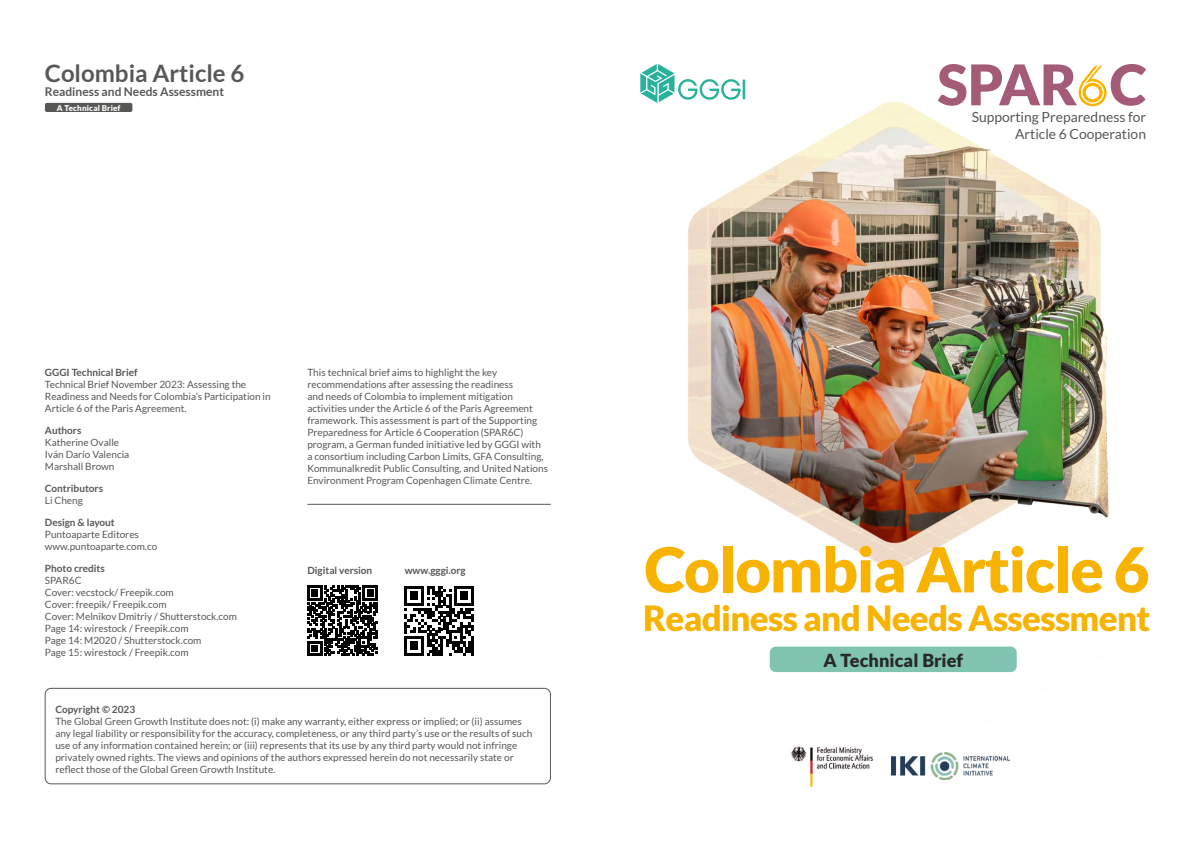
<style>
.page{position:relative;width:1191px;height:842px;background:#fff}
.page>*{position:absolute;margin:0;border:0;box-sizing:border-box;transform-origin:0 0}
.t1{font:900 62px "Lato";letter-spacing:-.02em;color:#f7b300}
.t2{font:900 34.7px "Lato";letter-spacing:-.02em;color:#f7b300}
.t3{font:700 24px "Lato";color:#575756}
.t4{font:900 18px "Lato";color:#282827}
.t5{font:13.9px/17px "Lato";color:#575756;text-align:right}
.t6{font:700 12px "Lato";color:#575756}
.t7{font:10px/12px "Lato";color:#575756}
.t8{font:700 10px "Lato";color:#575756}
.t9{font:900 8px "Lato";letter-spacing:.015em;color:#fff}
</style>
<div class="page">
<img style="left:688px;top:79px;width:421px;height:594px">
<div style="left:45px;top:688px;width:505px;height:96px;border:1px solid #575756;border-radius:6px"></div>
<svg style="left:307px;top:585px;width:71px;height:71px"></svg>
<hr style="left:307px;top:504px;width:243px;height:1px;background:#575756">
<svg style="left:937px;top:64px;width:209px;height:42px"></svg>
<svg style="left:640px;top:64px;width:105px;height:39px"></svg>
<img style="left:891px;top:752px;width:119px;height:27px">
<img style="left:791px;top:746px;width:82px;height:42px">
<div style="left:45px;top:103px;width:87px;height:9px;background:#575756;border-radius:2px"></div>
<div style="left:769px;top:647px;width:247px;height:25px;background:#80c3b1;border-radius:6px"></div>
<svg style="left:404px;top:586px;width:70px;height:69px"></svg>
<h3 class="t3" style="left:45px;top:59px;width:201px">Colombia Article 6</h3>
<p class="t6" style="left:45px;top:85px;width:181px">Readiness and Needs Assessment</p>
<p class="t9" style="left:57px;top:103px;width:65px">A Technical Brief</p>
<p class="t8" style="left:45px;top:367px;width:94px">GGGI Technical Brief</p>
<p class="t7" style="left:45px;top:378px;width:227px">Technical Brief November 2023: Assessing the<br>Readiness and Needs for Colombia’s Participation in<br>Article 6 of the Paris Agreement.</p>
<p class="t8" style="left:45px;top:425px;width:38px">Authors</p>
<p class="t7" style="left:45px;top:436px;width:86px">Katherine Ovalle<br>Iván Darío Valencia<br>Marshall Brown</p>
<p class="t8" style="left:45px;top:483px;width:60px">Contributors</p>
<p class="t7" style="left:45px;top:494px;width:39px">Li Cheng</p>
<p class="t8" style="left:45px;top:517px;width:71px">Design &amp; layout</p>
<p class="t7" style="left:45px;top:528px;width:114px">Puntoaparte Editores www.puntoaparte.com.co</p>
<p class="t8" style="left:45px;top:563px;width:61px">Photo credits</p>
<p class="t7" style="left:45px;top:574px;width:194px">SPAR6C<br>Cover: vecstock/ Freepik.com<br>Cover: freepik/ Freepik.com<br>Cover: Melnikov Dmitriy / Shutterstock.com<br>Page 14: wirestock / Freepik.com<br>Page 14: M2020 / Shutterstock.com<br>Page 15: wirestock / Freepik.com</p>
<p class="t7" style="left:307px;top:366px;width:242px">This technical brief aims to highlight the key recommendations after assessing the readiness<br>and needs of Colombia to implement mitigation activities under the Article 6 of the Paris Agreement framework. This assessment is part of the Supporting Preparedness for Article 6 Cooperation (SPAR6C) program, a German funded initiative led by GGGI with a consortium including Carbon Limits, GFA Consulting, Kommunalkredit Public Consulting, and United Nations Environment Program Copenhagen Climate Centre.</p>
<p class="t8" style="left:307px;top:565px;width:66px">Digital version</p>
<p class="t8" style="left:405px;top:565px;width:63px">www.gggi.org</p>
<p class="t8" style="left:55px;top:703px;width:81px">Copyright © 2023</p>
<p class="t7" style="left:55px;top:715px;width:478px">The Global Green Growth Institute does not: (i) make any warranty, either express or implied; or (ii) assumes any legal liability or responsibility for the accuracy, completeness, or any third party’s use or the results of such use of any information contained herein; or (iii) represents that its use by any third party would not infringe privately owned rights. The views and opinions of the authors expressed herein do not necessarily state or reflect those of the Global Green Growth Institute.</p>
<h3 class="t5" style="left:971px;top:109px;width:176px">Supporting Preparedness for<br>Article 6 Cooperation</h3>
<h1 class="t1" style="left:644px;top:533px;width:506px">Colombia Article 6</h1>
<h2 class="t2" style="left:643px;top:597px;width:508px">Readiness and Needs Assessment</h2>
<h3 class="t4" style="left:823px;top:649px;width:141px">A Technical Brief</h3>
</div>
